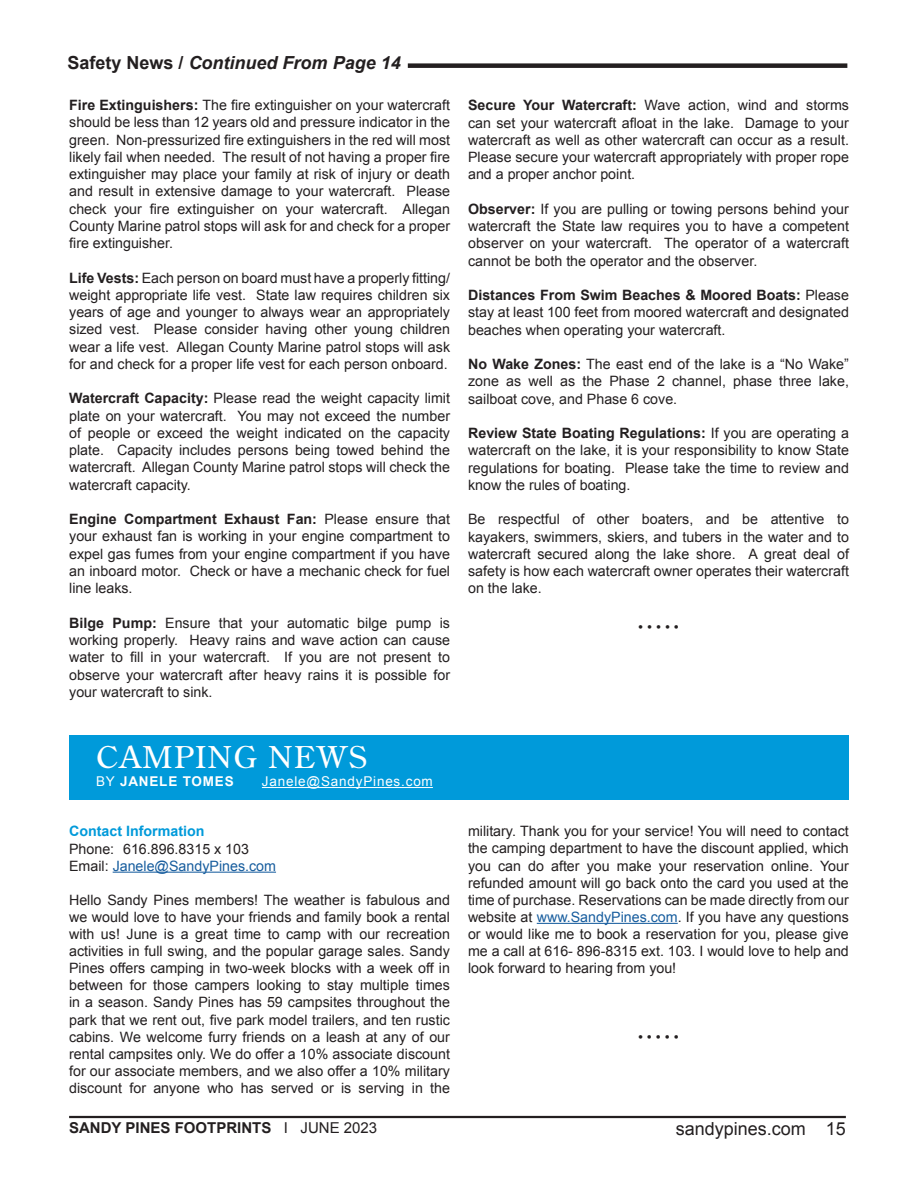
<style>
.page{position:relative;width:918px;height:1188px;background:#fff}
.page>*{position:absolute;margin:0;border:0;box-sizing:border-box;transform-origin:0 0}
.t1{font:30px "Century Old Style Std";letter-spacing:.04em;color:#fff;scale:1.08 1}
.t2{font:italic 700 18px "Arial";color:#231f20}
.t3{font:18px "Arial";color:#231f20}
.t4{font:700 15px "Arial";color:#231f20}
.t5{font:14.25px/17.2px "Arial";color:#231f20;text-align:justify}
.t6{font:700 14.25px "Arial";color:#009ada}
.t7{font:13.5px "Arial";letter-spacing:.06em;color:#fff}
.t8{font:700 13.5px "Arial";letter-spacing:.06em;color:#fff}
.s1{font-style:normal}
.s2{font-weight:700}
.s3{font-weight:400}
.s4{color:#175d9e}
</style>
<div class="page">
<hr style="left:69px;top:1116px;width:777px;height:2px;background:#231f20">
<div style="left:408px;top:63px;width:439px;height:5px;background:#231f20"></div>
<hr style="left:113px;top:872px;width:163px;height:1px;background:#175d9e">
<hr style="left:537px;top:923px;width:141px;height:1px;background:#175d9e">
<div style="left:69px;top:735px;width:780px;height:65px;background:#009ada"></div>
<hr style="left:262px;top:787px;width:171px;height:1px;background:#fff">
<p class="t2" style="left:68px;top:51px;width:335px"><span class="s1">Safety News /</span> Continued From Page 14</p>
<p class="t5" style="left:69px;top:97px;width:382px"><span class="s2">Fire Extinguishers:</span> The fire extinguisher on your watercraft should be less than 12 years old and pressure indicator in the green. Non-pressurized fire extinguishers in the red will most likely fail when needed. The result of not having a proper fire extinguisher may place your family at risk of injury or death and result in extensive damage to your watercraft. Please check your fire extinguisher on your watercraft. Allegan County Marine patrol stops will ask for and check for a proper fire extinguisher.</p>
<p class="t5" style="left:69px;top:269px;width:382px"><span class="s2">Life Vests:</span> Each person on board must have a properly fitting/ weight appropriate life vest. State law requires children six years of age and younger to always wear an appropriately sized vest. Please consider having other young children wear a life vest. Allegan County Marine patrol stops will ask for and check for a proper life vest for each person onboard.</p>
<p class="t5" style="left:69px;top:390px;width:382px"><span class="s2">Watercraft Capacity:</span> Please read the weight capacity limit plate on your watercraft. You may not exceed the number of people or exceed the weight indicated on the capacity plate. Capacity includes persons being towed behind the watercraft. Allegan County Marine patrol stops will check the watercraft capacity.</p>
<p class="t5" style="left:69px;top:511px;width:382px"><span class="s2">Engine Compartment Exhaust Fan:</span> Please ensure that your exhaust fan is working in your engine compartment to expel gas fumes from your engine compartment if you have an inboard motor. Check or have a mechanic check for fuel line leaks.</p>
<p class="t5" style="left:69px;top:614px;width:382px"><span class="s2">Bilge Pump:</span> Ensure that your automatic bilge pump is working properly. Heavy rains and wave action can cause water to fill in your watercraft. If you are not present to observe your watercraft after heavy rains it is possible for your watercraft to sink.</p>
<p class="t5" style="left:468px;top:97px;width:382px"><span class="s2">Secure Your Watercraft:</span> Wave action, wind and storms can set your watercraft afloat in the lake. Damage to your watercraft as well as other watercraft can occur as a result.<br>Please secure your watercraft appropriately with proper rope and a proper anchor point.</p>
<p class="t5" style="left:468px;top:200px;width:382px"><span class="s2">Observer:</span> If you are pulling or towing persons behind your watercraft the State law requires you to have a competent observer on your watercraft. The operator of a watercraft cannot be both the operator and the observer.</p>
<p class="t5" style="left:468px;top:287px;width:382px"><span class="s2">Distances From Swim Beaches &amp; Moored Boats:</span> Please stay at least 100 feet from moored watercraft and designated beaches when operating your watercraft.</p>
<p class="t5" style="left:468px;top:356px;width:382px"><span class="s2">No Wake Zones:</span> The east end of the lake is a “No Wake” zone as well as the Phase 2 channel, phase three lake, sailboat cove, and Phase 6 cove.</p>
<p class="t5" style="left:468px;top:425px;width:382px"><span class="s2">Review State Boating Regulations:</span> If you are operating a watercraft on the lake, it is your responsibility to know State regulations for boating. Please take the time to review and know the rules of boating.</p>
<p class="t5" style="left:468px;top:511px;width:382px">Be respectful of other boaters, and be attentive to kayakers, swimmers, skiers, and tubers in the water and to watercraft secured along the lake shore. A great deal of safety is how each watercraft owner operates their watercraft on the lake.</p>
<p class="t5" style="left:638px;top:618px;width:42px">• • • • •</p>
<h1 class="t1" style="left:96px;top:738px;width:252px">CAMPING NEWS</h1>
<p class="t8" style="left:96px;top:772px;width:139px"><span class="s3">BY</span> JANELE TOMES</p>
<p class="t7" style="left:262px;top:773px;width:172px">Janele@SandyPines.com</p>
<p class="t6" style="left:69px;top:822px;width:137px">Contact Information</p>
<p class="t5" style="left:69px;top:840px;width:208px">Phone: 616.896.8315 x 103<br>Email: <span class="s4">Janele@SandyPines.com</span></p>
<p class="t5" style="left:69px;top:891px;width:382px">Hello Sandy Pines members! The weather is fabulous and we would love to have your friends and family book a rental with us! June is a great time to camp with our recreation activities in full swing, and the popular garage sales. Sandy Pines offers camping in two-week blocks with a week off in between for those campers looking to stay multiple times in a season. Sandy Pines has 59 campsites throughout the park that we rent out, five park model trailers, and ten rustic cabins. We welcome furry friends on a leash at any of our rental campsites only. We do offer a 10% associate discount for our associate members, and we also offer a 10% military discount for anyone who has served or is serving in the</p>
<p class="t5" style="left:468px;top:823px;width:382px">military. Thank you for your service! You will need to contact the camping department to have the discount applied, which you can do after you make your reservation online. Your refunded amount will go back onto the card you used at the time of purchase. Reservations can be made directly from our website at <span class="s4">www.SandyPines.com</span>. If you have any questions or would like me to book a reservation for you, please give me a call at 616- 896-8315 ext. 103. I would love to help and look forward to hearing from you!</p>
<p class="t5" style="left:638px;top:1028px;width:42px">• • • • •</p>
<p class="t4" style="left:69px;top:1118px;width:310px">SANDY PINES FOOTPRINTS <span class="s3">I JUNE 2023</span></p>
<p class="t3" style="left:676px;top:1117px;width:172px">sandypines.com 15</p>
</div>
